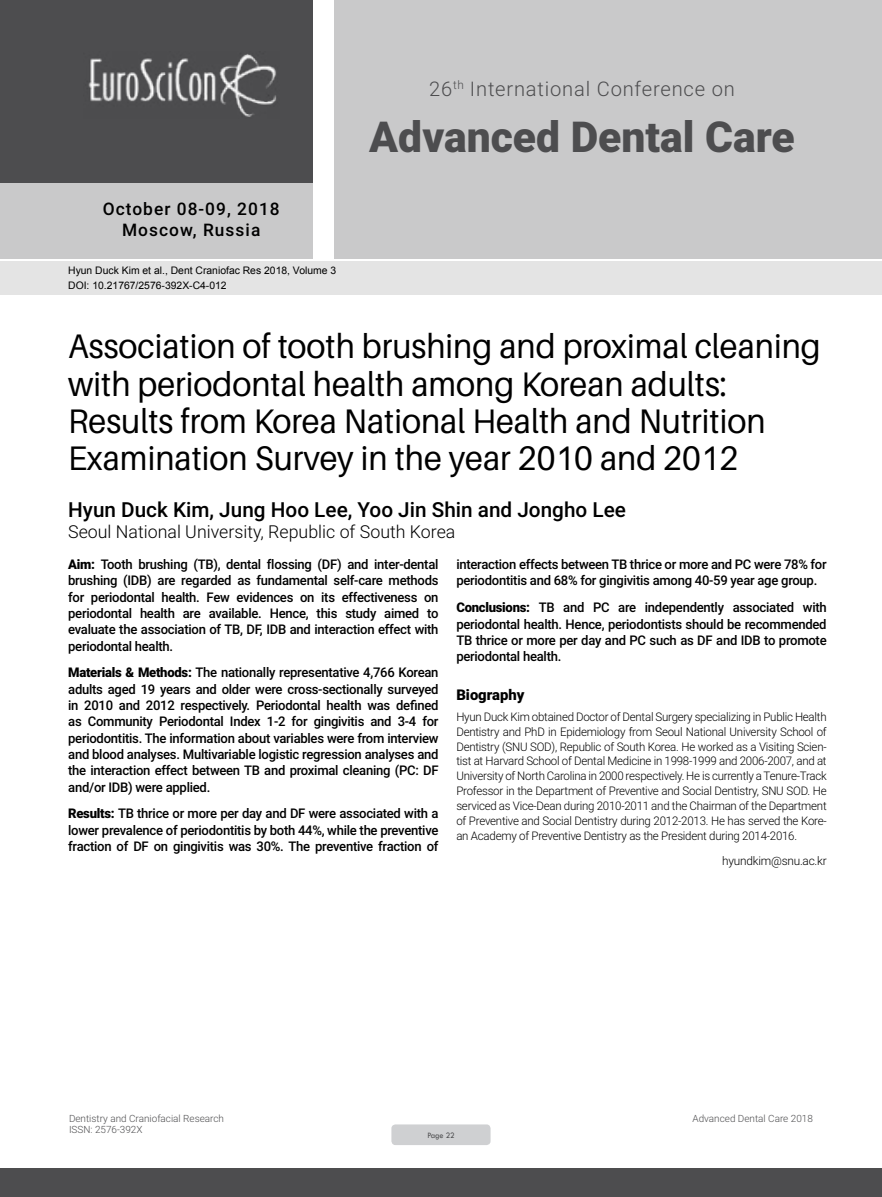
<style>
.page{position:relative;width:882px;height:1197px;background:#fff}
.page>*{position:absolute;margin:0;border:0;box-sizing:border-box;transform-origin:0 0}
.t1{font:900 42.7px "Roboto";color:#4d4d4f}
.t2{font:34.12px/37.4px "Aileron";color:#000;scale:.95 1}
.t3{font:500 20.82px "Roboto";color:#000}
.t4{font:300 20.12px "Roboto";letter-spacing:.04em;color:#4d4d4f}
.t5{font:300 17.85px "Roboto";color:#000}
.t6{font:500 17.32px/20.8px "Roboto";letter-spacing:.06em;color:#000;text-align:center}
.t7{font:900 14.88px "Roboto";color:#000}
.t8{font:500 13.3px/16.3px "Roboto";letter-spacing:-.02em;color:#000;text-align:justify}
.t9{font:300 11.9px/14.9px "Roboto";letter-spacing:-.02em;color:#000;text-align:justify}
.t10{font:10.33px/14.2px "Arial";color:#000}
.t11{font:300 9.97px "Roboto";color:#4d4d4f}
.t12{font:8.58px "Tw Cen";letter-spacing:-.02em;color:#4d4d4f;scale:.95 1}
.s1{font-weight:900}
</style>
<div class="page">
<div style="left:0;top:0;width:313px;height:183px;background:#4d4d4f"></div>
<div style="left:1px;top:183px;width:312px;height:76px;background:#c9c9ca"></div>
<div style="left:335px;top:0;width:547px;height:259px;background:#c9c9ca"></div>
<img style="left:88px;top:54px;width:188px;height:63px">
<div style="left:0;top:1169px;width:882px;height:28px;background:#4d4d4f"></div>
<div style="left:1px;top:261px;width:881px;height:33px;background:#e4e4e4"></div>
<div style="left:391px;top:1124px;width:100px;height:21px;background:#cfd0d2;border-radius:4px"></div>
<h3 class="t6" style="left:103px;top:198px;width:178px">October 08-09, 2018<br>Moscow, Russia</h3>
<p class="t10" style="left:68px;top:264px;width:270px">Hyun Duck Kim et al., Dent Craniofac Res 2018, Volume 3<br>DOI: 10.21767/2576-392X-C4-012</p>
<h3 class="t4" style="left:429px;top:74px;width:307px">26<sup>th</sup> International Conference on</h3>
<h1 class="t1" style="left:369px;top:107px;width:427px">Advanced Dental Care</h1>
<h2 class="t2" style="left:68px;top:328px;width:794px">Association of tooth brushing and proximal cleaning with periodontal health among Korean adults:<br>Results from Korea National Health and Nutrition Examination Survey in the year 2010 and 2012</h2>
<h3 class="t3" style="left:68px;top:495px;width:559px">Hyun Duck Kim, Jung Hoo Lee, Yoo Jin Shin and Jongho Lee</h3>
<h3 class="t5" style="left:68px;top:519px;width:389px">Seoul National University, Republic of South Korea</h3>
<p class="t8" style="left:68px;top:556px;width:372px"><span class="s1">Aim:</span> Tooth brushing (TB), dental flossing (DF) and inter-dental brushing (IDB) are regarded as fundamental self-care methods for periodontal health. Few evidences on its effectiveness on periodontal health are available. Hence, this study aimed to evaluate the association of TB, DF, IDB and interaction effect with periodontal health.</p>
<p class="t8" style="left:68px;top:664px;width:372px"><span class="s1">Materials &amp; Methods:</span> The nationally representative 4,766 Korean adults aged 19 years and older were cross-sectionally surveyed in 2010 and 2012 respectively. Periodontal health was defined as Community Periodontal Index 1-2 for gingivitis and 3-4 for periodontitis. The information about variables were from interview and blood analyses. Multivariable logistic regression analyses and the interaction effect between TB and proximal cleaning (PC: DF and/or IDB) were applied.</p>
<p class="t8" style="left:68px;top:805px;width:372px"><span class="s1">Results:</span> TB thrice or more per day and DF were associated with a lower prevalence of periodontitis by both 44%, while the preventive fraction of DF on gingivitis was 30%. The preventive fraction of</p>
<p class="t8" style="left:456px;top:556px;width:372px">interaction effects between TB thrice or more and PC were 78% for periodontitis and 68% for gingivitis among 40-59 year age group.</p>
<p class="t8" style="left:456px;top:599px;width:372px"><span class="s1">Conclusions:</span> TB and PC are independently associated with periodontal health. Hence, periodontists should be recommended TB thrice or more per day and PC such as DF and IDB to promote periodontal health.</p>
<p class="t7" style="left:456px;top:684px;width:70px">Biography</p>
<p class="t9" style="left:456px;top:709px;width:372px">Hyun Duck Kim obtained Doctor of Dental Surgery specializing in Public Health Dentistry and PhD in Epidemiology from Seoul National University School of Dentistry (SNU SOD), Republic of South Korea. He worked as a Visiting Scien&shy;tist at Harvard School of Dental Medicine in 1998-1999 and 2006-2007, and at University of North Carolina in 2000 respectively. He is currently a Tenure-Track Professor in the Department of Preventive and Social Dentistry, SNU SOD. He serviced as Vice-Dean during 2010-2011 and the Chairman of the Department of Preventive and Social Dentistry during 2012-2013. He has served the Kore&shy;an Academy of Preventive Dentistry as the President during 2014-2016.</p>
<p class="t9" style="left:722px;top:853px;width:106px">hyundkim@snu.ac.kr</p>
<p class="t11" style="left:69px;top:1111px;width:157px">Dentistry and Craniofacial Research</p>
<p class="t11" style="left:692px;top:1111px;width:122px">Advanced Dental Care 2018</p>
<p class="t11" style="left:69px;top:1123px;width:75px">ISSN: 2576-392X</p>
<p class="t12" style="left:427px;top:1130px;width:30px">Page 22</p>
</div>
